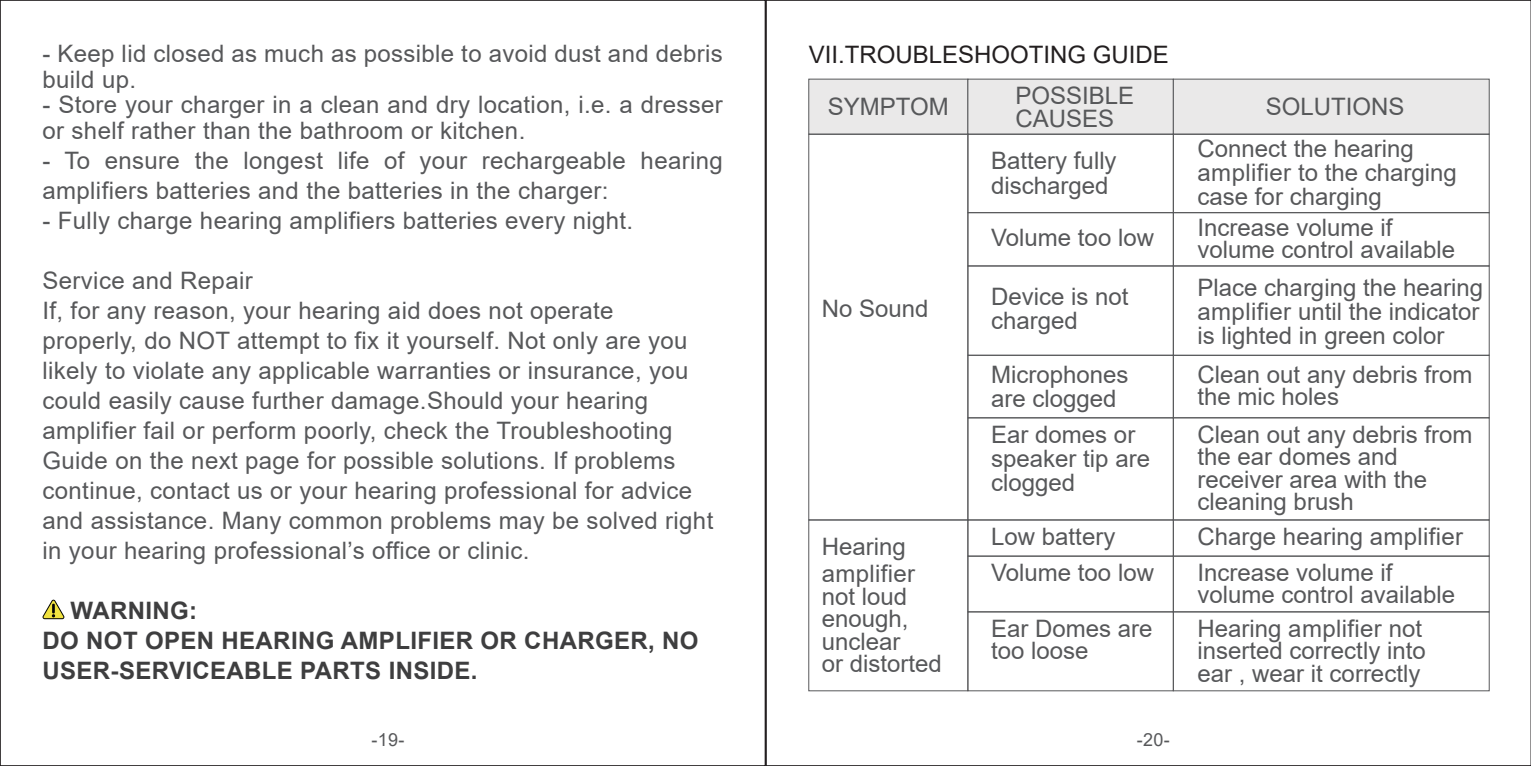
<style>
.page{position:relative;width:1531px;height:766px;background:#fff}
.page>*{position:absolute;margin:0;border:0;box-sizing:border-box;transform-origin:0 0}
.t1{font:24px/22.5px "Arial";letter-spacing:.015em;color:#57585a}
.t2{font:700 24px/30px "Arial";letter-spacing:.015em;color:#3e3e3f}
.t3{font:24px "Arial";color:#231f20}
.t4{font:18px "Arial";color:#57585a}
</style>
<div class="page">
<div style="left:808px;top:79px;width:160px;height:55px;background:#eae9e9;border:1px solid #57585a"></div>
<div style="left:967px;top:79px;width:207px;height:55px;background:#eae9e9;border:1px solid #57585a"></div>
<div style="left:1173px;top:79px;width:316px;height:55px;background:#eae9e9;border:1px solid #57585a"></div>
<div style="left:808px;top:134px;width:160px;height:386px;border:1px solid #57585a"></div>
<div style="left:808px;top:519px;width:160px;height:172px;border:1px solid #57585a"></div>
<div style="left:967px;top:134px;width:207px;height:79px;border:1px solid #57585a"></div>
<div style="left:1173px;top:134px;width:316px;height:79px;border:1px solid #57585a"></div>
<div style="left:967px;top:212px;width:207px;height:54px;border:1px solid #57585a"></div>
<div style="left:1173px;top:212px;width:316px;height:54px;border:1px solid #57585a"></div>
<div style="left:967px;top:265px;width:207px;height:90px;border:1px solid #57585a"></div>
<div style="left:1173px;top:265px;width:316px;height:90px;border:1px solid #57585a"></div>
<div style="left:967px;top:355px;width:207px;height:63px;border:1px solid #57585a"></div>
<div style="left:1173px;top:355px;width:316px;height:63px;border:1px solid #57585a"></div>
<div style="left:967px;top:417px;width:207px;height:103px;border:1px solid #57585a"></div>
<div style="left:967px;top:519px;width:207px;height:37px;border:1px solid #57585a"></div>
<div style="left:1173px;top:519px;width:316px;height:37px;border:1px solid #57585a"></div>
<div style="left:967px;top:555px;width:207px;height:57px;border:1px solid #57585a"></div>
<div style="left:1173px;top:555px;width:316px;height:57px;border:1px solid #57585a"></div>
<div style="left:967px;top:611px;width:207px;height:80px;border:1px solid #57585a"></div>
<div style="left:1173px;top:611px;width:316px;height:80px;border:1px solid #57585a"></div>
<div style="left:1173px;top:417px;width:316px;height:103px;border:1px solid #57585a"></div>
<svg style="left:42px;top:599px;width:22px;height:20px"></svg>
<p class="t1" style="left:43px;top:41px;width:682px;line-height:25.5px">- Keep lid closed as much as possible to avoid dust and debris build up.</p>
<p class="t1" style="left:43px;top:92px;width:682px;line-height:25.5px">- Store your charger in a clean and dry location, i.e. a dresser or shelf rather than the bathroom or kitchen.</p>
<p class="t1" style="left:43px;top:145px;width:682px;line-height:30px">- To ensure the longest life of your rechargeable hearing amplifiers batteries and the batteries in the charger:</p>
<p class="t1" style="left:43px;top:209px;width:592px">- Fully charge hearing amplifiers batteries every night.</p>
<p class="t1" style="left:43px;top:265px;width:672px;line-height:30px">Service and Repair<br>If, for any reason, your hearing aid does not operate properly, do NOT attempt to fix it yourself. Not only are you likely to violate any applicable warranties or insurance, you could easily cause further damage.Should your hearing amplifier fail or perform poorly, check the Troubleshooting Guide on the next page for possible solutions. If problems continue, contact us or your hearing professional for advice and assistance. Many common problems may be solved right in your hearing professional’s office or clinic.</p>
<p class="t2" style="left:43px;top:595px;width:657px;text-indent:28px">WARNING:<br>DO NOT OPEN HEARING AMPLIFIER OR CHARGER, NO<br>USER-SERVICEABLE PARTS INSIDE.</p>
<p class="t3" style="left:809px;top:38px;width:362px">VII.TROUBLESHOOTING GUIDE</p>
<p class="t1" style="left:828px;top:95px;width:122px">SYMPTOM</p>
<p class="t1" style="left:1015px;top:84px;width:120px">POSSIBLE<br>CAUSES</p>
<p class="t1" style="left:1266px;top:95px;width:140px">SOLUTIONS</p>
<p class="t1" style="left:822px;top:297px;width:108px">No Sound</p>
<p class="t1" style="left:822px;top:533px;width:95px;line-height:27px">Hearing amplifier</p>
<p class="t1" style="left:822px;top:584px;width:122px">not loud enough, unclear<br>or distorted</p>
<p class="t1" style="left:991px;top:149px;width:127px;line-height:24px">Battery fully discharged</p>
<p class="t1" style="left:991px;top:226px;width:164px">Volume too low</p>
<p class="t1" style="left:991px;top:284px;width:139px;line-height:24px">Device is not charged</p>
<p class="t1" style="left:991px;top:362px;width:139px;line-height:24px">Microphones are clogged</p>
<p class="t1" style="left:991px;top:422px;width:160px;line-height:24px">Ear domes or speaker tip are clogged</p>
<p class="t1" style="left:991px;top:525px;width:126px">Low battery</p>
<p class="t1" style="left:1197px;top:136px;width:261px;line-height:24px">Connect the hearing amplifier to the charging case for charging</p>
<p class="t1" style="left:1197px;top:216px;width:259px">Increase volume if volume control available</p>
<p class="t1" style="left:1197px;top:275px;width:287px;line-height:24px">Place charging the hearing amplifier until the indicator is lighted in green color</p>
<p class="t1" style="left:1197px;top:363px;width:276px">Clean out any debris from the mic holes</p>
<p class="t1" style="left:1197px;top:423px;width:276px">Clean out any debris from the ear domes and receiver area with the cleaning brush</p>
<p class="t1" style="left:1197px;top:525px;width:267px">Charge hearing amplifier</p>
<p class="t1" style="left:991px;top:560px;width:164px">Volume too low</p>
<p class="t1" style="left:1197px;top:560px;width:259px">Increase volume if volume control available</p>
<p class="t1" style="left:991px;top:616px;width:163px">Ear Domes are too loose</p>
<p class="t1" style="left:1197px;top:616px;width:230px">Hearing amplifier not inserted correctly into ear , wear it correctly</p>
<p class="t4" style="left:371px;top:727px;width:35px">-19-</p>
<p class="t4" style="left:1137px;top:727px;width:35px">-20-</p>
</div>
